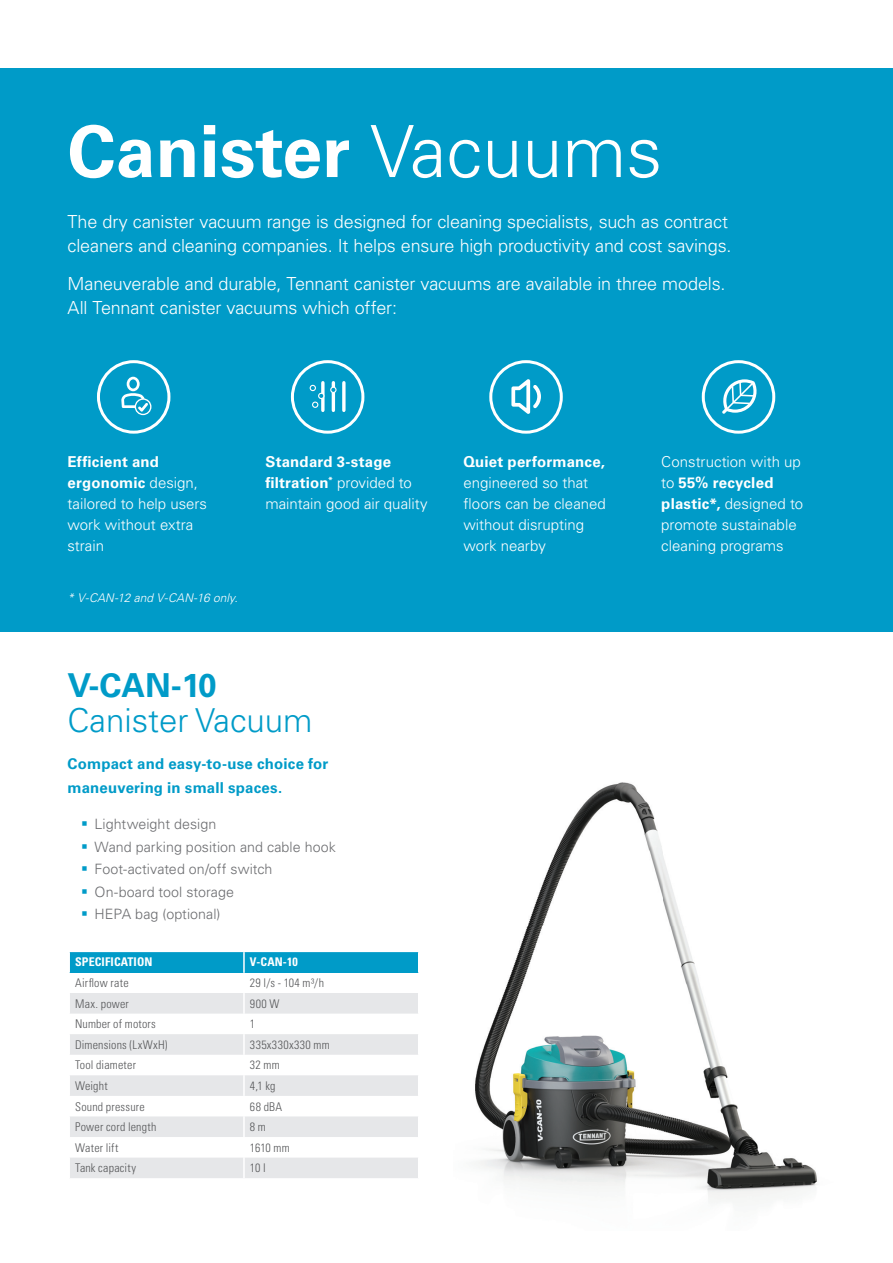
<style>
.page{position:relative;width:893px;height:1263px;background:#fff}
.page>*{position:absolute;margin:0;border:0;box-sizing:border-box;transform-origin:0 0}
.t1{font:700 72px "Univers LT Std";color:#fff}
.t2{font:300 33px "Univers LT Std";color:#009bc8}
.t3{font:700 33px "Univers LT Std";color:#009bc8}
.t4{font:300 18px/24px "Univers LT Std";letter-spacing:-.01em;color:#fff}
.t5{font:300 15px/21px "Univers LT Std";color:#fff}
.t6{font:700 15px/24px "Univers LT Std";letter-spacing:.01em;color:#009bc8}
.t7{font:700 15px "Univers LT Std";letter-spacing:.015em;color:#fff}
.t8{font:300 14.25px/22.5px "Univers LT Std";letter-spacing:.005em;color:#6c6d70}
.t9{font:300 condensed 12px "Univers LT Std";letter-spacing:.015em;color:#57585a}
.t10{font:italic 300 12px "Univers LT Std";letter-spacing:.005em;color:#fff}
.t11{font:700 condensed 12px "Univers LT Std";letter-spacing:.01em;color:#fff}
.s1{font-weight:300}
.s2{font-weight:700}
</style>
<div class="page">
<img style="left:475px;top:782px;width:342px;height:418px">
<div style="left:0;top:68px;width:893px;height:563px;background:#009bc8"></div>
<div style="left:69px;top:951px;width:175px;height:21px;background:#009bc8"></div>
<div style="left:244px;top:951px;width:175px;height:21px;background:#009bc8"></div>
<svg style="left:70px;top:993px;width:348px;height:185px;fill:#e6e7e9"></svg>
<hr style="left:243px;top:993px;width:2px;height:20px;background:#fff">
<hr style="left:243px;top:1013px;width:2px;height:21px;background:#fff">
<hr style="left:243px;top:1034px;width:2px;height:21px;background:#fff">
<hr style="left:243px;top:1055px;width:2px;height:20px;background:#fff">
<hr style="left:243px;top:1075px;width:2px;height:21px;background:#fff">
<hr style="left:243px;top:1096px;width:2px;height:20px;background:#fff">
<hr style="left:243px;top:1116px;width:2px;height:21px;background:#fff">
<hr style="left:243px;top:1137px;width:2px;height:20px;background:#fff">
<hr style="left:243px;top:1157px;width:2px;height:21px;background:#fff">
<svg style="left:418px;top:952px;width:1px;height:21px"></svg>
<hr style="left:244px;top:950px;width:175px;height:2px;background:#fff">
<hr style="left:68px;top:952px;width:2px;height:20px;background:#fff">
<hr style="left:68px;top:950px;width:176px;height:2px;background:#fff">
<hr style="left:243px;top:952px;width:2px;height:20px;background:#fff">
<svg style="left:511px;top:379px;width:30px;height:35px"></svg>
<svg style="left:722px;top:379px;width:35px;height:35px"></svg>
<svg style="left:321px;top:383px;width:4px;height:27px"></svg>
<hr style="left:332px;top:383px;width:3px;height:27px;background:#fff">
<svg style="left:342px;top:383px;width:4px;height:27px"></svg>
<div style="left:330px;top:387px;width:7px;height:6px;border:1px solid #fff;border-radius:50%"></div>
<svg style="left:310px;top:385px;width:14px;height:23px"></svg>
<svg style="left:121px;top:377px;width:30px;height:38px"></svg>
<div style="left:702px;top:360px;width:73px;height:74px;border:3px solid #fff;border-radius:50%"></div>
<div style="left:489px;top:360px;width:74px;height:74px;border:3px solid #fff;border-radius:50%"></div>
<div style="left:291px;top:360px;width:73px;height:74px;border:3px solid #fff;border-radius:50%"></div>
<div style="left:97px;top:360px;width:73px;height:74px;border:3px solid #fff;border-radius:50%"></div>
<h1 class="t1" style="left:68px;top:109px;width:596px">Canister <span class="s1">Vacuums</span></h1>
<p class="t4" style="left:68px;top:210px;width:665px">The dry canister vacuum range is designed for cleaning specialists, such as contract cleaners and cleaning companies. It helps ensure high productivity and cost savings.</p>
<p class="t4" style="left:68px;top:271px;width:659px">Maneuverable and durable, Tennant canister vacuums are available in three models.<br>All Tennant canister vacuums which offer:</p>
<p class="t5" style="left:68px;top:451px;width:141px"><span class="s2">Efficient and ergonomic</span> design, tailored to help users work without extra strain</p>
<p class="t5" style="left:265px;top:451px;width:164px"><span class="s2">Standard 3-stage filtration</span><sup>*</sup> provided to maintain good air quality</p>
<p class="t7" style="left:463px;top:453px;width:143px">Quiet performance,</p>
<p class="t5" style="left:463px;top:472px;width:144px">engineered so that floors can be cleaned without disrupting work nearby</p>
<p class="t10" style="left:68px;top:590px;width:172px">* V-CAN-12 and V-CAN-16 only.</p>
<h2 class="t3" style="left:68px;top:666px;width:151px">V-CAN-10</h2>
<h2 class="t2" style="left:68px;top:700px;width:247px">Canister Vacuum</h2>
<p class="t6" style="left:68px;top:752px;width:262px">Compact and easy-to-use choice for maneuvering in small spaces.</p>
<p class="t8" style="left:94px;top:813px;width:243px">Lightweight design<br>Wand parking position and cable hook<br>Foot-activated on/off switch<br>On-board tool storage<br>HEPA bag (optional)</p>
<p class="t11" style="left:75px;top:955px;width:79px">SPECIFICATION</p>
<p class="t11" style="left:250px;top:955px;width:49px">V-CAN-10</p>
<p class="t9" style="left:75px;top:976px;width:55px">Airflow rate</p>
<p class="t9" style="left:250px;top:976px;width:76px">29 l/s - 104 m³/h</p>
<p class="t9" style="left:75px;top:996px;width:55px">Max. power</p>
<p class="t9" style="left:250px;top:996px;width:31px">900 W</p>
<p class="t9" style="left:75px;top:1017px;width:82px">Number of motors</p>
<p class="t9" style="left:250px;top:1017px;width:7px">1</p>
<p class="t9" style="left:75px;top:1037px;width:94px">Dimensions (LxWxH)</p>
<p class="t9" style="left:250px;top:1037px;width:81px">335x330x330 mm</p>
<p class="t9" style="left:75px;top:1058px;width:62px">Tool diameter</p>
<p class="t9" style="left:250px;top:1058px;width:31px">32 mm</p>
<p class="t9" style="left:75px;top:1078px;width:34px">Weight</p>
<p class="t9" style="left:250px;top:1078px;width:27px">4,1 kg</p>
<p class="t9" style="left:75px;top:1099px;width:71px">Sound pressure</p>
<p class="t9" style="left:250px;top:1099px;width:34px">68 dBA</p>
<p class="t9" style="left:75px;top:1120px;width:83px">Power cord length</p>
<p class="t9" style="left:250px;top:1120px;width:17px">8 m</p>
<p class="t9" style="left:75px;top:1140px;width:45px">Water lift</p>
<p class="t9" style="left:250px;top:1140px;width:41px">1610 mm</p>
<p class="t9" style="left:75px;top:1161px;width:62px">Tank capacity</p>
<p class="t9" style="left:250px;top:1161px;width:17px">10 l</p>
<p class="t5" style="left:661px;top:451px;width:143px">Construction with up to <span class="s2">55% recycled plastic*,</span> designed to promote sustainable cleaning programs</p>
</div>
